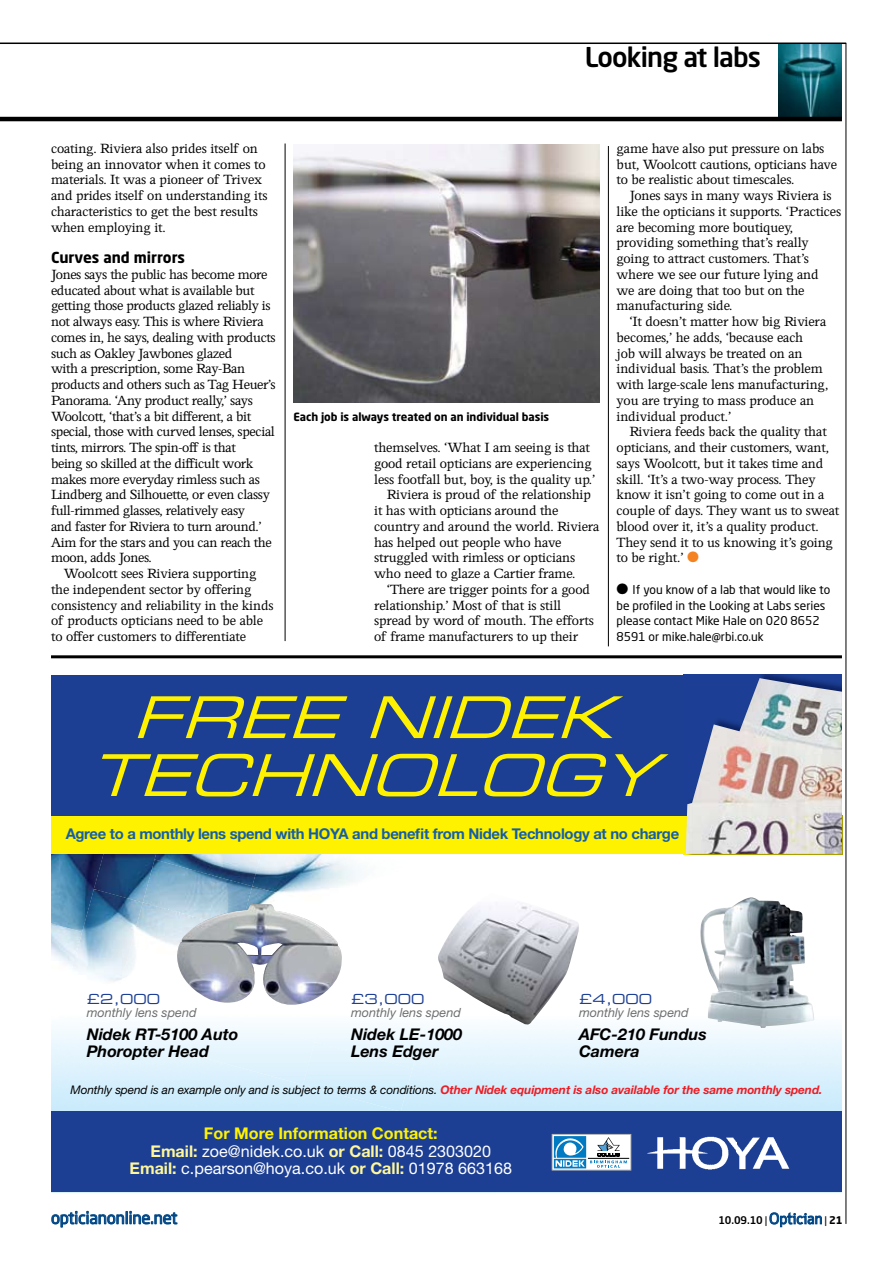
<style>
.page{position:relative;width:893px;height:1263px;background:#fff}
.page>*{position:absolute;margin:0;border:0;box-sizing:border-box;transform-origin:0 0}
.t1{font:italic 57.75px/57.9px "Eurostile Extended Two";color:#fff200;text-align:center}
.t2{font:500 27px "Neo Sans Std";letter-spacing:-.03em;color:#000}
.t3{font:16.5px "Neo Sans Std";letter-spacing:-.01em;color:#004685}
.t4{font:16.2px/17.4px "Helvetica Neue";color:#fff;text-align:center}
.t5{font:italic 700 16.05px/17.1px "Helvetica Neue";color:#000}
.t6{font:15px/15.8px "Perrywood MT Std";letter-spacing:-.01em;color:#000}
.t7{font:700 15px "Neo Sans Std";color:#000}
.t8{font:700 14.85px "Helvetica Neue";letter-spacing:-.02em;color:#145ea9}
.t9{font:13.8px "Eurostile Extended Two";color:#1c3f94}
.t10{font:italic 12.6px "Helvetica Neue";color:#6d6f71}
.t11{font:12px/15.8px "Neo Sans Std";color:#000}
.t12{font:italic 11.85px "Helvetica Neue";letter-spacing:-.01em;color:#000}
.t13{font:700 11.25px "Neo Sans Std";letter-spacing:-.005em;color:#000}
.t14{font:500 10.5px "Neo Sans Std";color:#000}
.s1{color:#f58220}
.s2{font-weight:700;color:#ed1c24}
.s3{font-weight:700;color:#fff200}
.s4{font-weight:700;color:#fff79a}
.s5{font-weight:400}
.s6{font-family:"Felbridge Std";font-weight:400;font-size:15px;color:#004685}
.s7{font-weight:700}
</style>
<div class="page">
<hr style="left:846px;top:43px;width:1px;height:1181px;background:#000">
<svg style="left:769px;top:1212px;width:53px;height:15px"></svg>
<svg style="left:51px;top:1211px;width:127px;height:17px"></svg>
<img style="left:778px;top:44px;width:64px;height:73px">
<hr style="left:0;top:117px;width:842px;height:4px;background:#000">
<hr style="left:0;top:43px;width:846px;height:1px;background:#000">
<hr style="left:285px;top:144px;width:1px;height:497px;background:#000">
<hr style="left:608px;top:146px;width:1px;height:500px;background:#000">
<hr style="left:51px;top:655px;width:791px;height:3px;background:#000">
<img style="left:293px;top:145px;width:307px;height:258px">
<img style="left:51px;top:854px;width:791px;height:257px">
<img style="left:366px;top:854px;width:105px;height:40px">
<img style="left:362px;top:854px;width:4px;height:16px">
<img style="left:362px;top:870px;width:98px;height:43px">
<img style="left:261px;top:854px;width:101px;height:59px">
<img style="left:156px;top:854px;width:105px;height:32px">
<img style="left:104px;top:854px;width:52px;height:35px">
<img style="left:350px;top:913px;width:88px;height:70px">
<img style="left:252px;top:886px;width:98px;height:70px">
<img style="left:143px;top:859px;width:109px;height:45px">
<img style="left:51px;top:854px;width:53px;height:69px">
<img style="left:342px;top:956px;width:94px;height:70px">
<img style="left:143px;top:902px;width:98px;height:43px">
<img style="left:70px;top:889px;width:73px;height:86px">
<img style="left:327px;top:999px;width:97px;height:70px">
<img style="left:229px;top:1005px;width:98px;height:37px">
<img style="left:119px;top:945px;width:110px;height:70px">
<img style="left:51px;top:923px;width:31px;height:95px">
<img style="left:303px;top:1042px;width:109px;height:69px">
<img style="left:205px;top:1015px;width:110px;height:70px">
<img style="left:107px;top:988px;width:110px;height:70px">
<img style="left:59px;top:975px;width:60px;height:56px">
<div style="left:51px;top:675px;width:791px;height:179px;background:#fff200"></div>
<div style="left:51px;top:1111px;width:791px;height:81px;background:#1c3f94"></div>
<div style="left:51px;top:675px;width:791px;height:141px;background:#1c3f94"></div>
<img style="left:686px;top:678px;width:156px;height:176px">
<img style="left:438px;top:894px;width:141px;height:131px">
<img style="left:700px;top:897px;width:114px;height:131px">
<img style="left:177px;top:904px;width:165px;height:101px">
<img style="left:647px;top:1136px;width:143px;height:34px">
<div style="left:552px;top:1134px;width:79px;height:36px;background:#fff"></div>
<div style="left:552px;top:1134px;width:79px;height:36px;border:1px solid #b2b4b6"></div>
<hr style="left:588px;top:1158px;width:41px;height:1px;background:#000">
<svg style="left:554px;top:1136px;width:73px;height:32px"></svg>
<svg style="left:841px;top:1191px;width:6px;height:11px"></svg>
<h2 class="t2" style="left:585px;top:40px;width:178px">Looking at labs</h2>
<p class="t6" style="left:51px;top:140px;width:218px">coating. Riviera also prides itself on being an innovator when it comes to materials. It was a pioneer of Trivex and prides itself on understanding its characteristics to get the best results when employing it.</p>
<p class="t7" style="left:51px;top:248px;width:136px">Curves and mirrors</p>
<p class="t6" style="left:51px;top:266px;width:226px">Jones says the public has become more educated about what is available but getting those products glazed reliably is not always easy. This is where Riviera comes in, he says, dealing with products such as Oakley Jawbones glazed<br>with a prescription, some Ray-Ban products and others such as Tag Heuer’s Panorama. ‘Any product really,’ says Woolcott, ‘that’s a bit different, a bit special, those with curved lenses, special tints, mirrors. The spin-off is that<br>being so skilled at the difficult work makes more everyday rimless such as Lindberg and Silhouette, or even classy full-rimmed glasses, relatively easy<br>and faster for Riviera to turn around.’ Aim for the stars and you can reach the moon, adds Jones.</p>
<p class="t6" style="left:51px;top:565px;width:224px;text-indent:13px">Woolcott sees Riviera supporting the independent sector by offering consistency and reliability in the kinds of products opticians need to be able to offer customers to differentiate</p>
<p class="t13" style="left:293px;top:409px;width:257px">Each job is always treated on an individual basis</p>
<p class="t6" style="left:374px;top:439px;width:217px">themselves. ‘What I am seeing is that</p>
<p class="t6" style="left:374px;top:455px;width:219px">good retail opticians are experiencing</p>
<p class="t6" style="left:374px;top:471px;width:223px">less footfall but, boy, is the quality up.’</p>
<p class="t6" style="left:387px;top:487px;width:205px">Riviera is proud of the relationship</p>
<p class="t6" style="left:374px;top:502px;width:186px">it has with opticians around the</p>
<p class="t6" style="left:374px;top:518px;width:227px">country and around the world. Riviera</p>
<p class="t6" style="left:374px;top:534px;width:189px">has helped out people who have</p>
<p class="t6" style="left:374px;top:550px;width:203px">struggled with rimless or opticians</p>
<p class="t6" style="left:374px;top:565px;width:203px">who need to glaze a Cartier frame.</p>
<p class="t6" style="left:387px;top:581px;width:205px">‘There are trigger points for a good</p>
<p class="t6" style="left:374px;top:597px;width:189px">relationship.’ Most of that is still</p>
<p class="t6" style="left:374px;top:613px;width:221px">spread by word of mouth. The efforts</p>
<p class="t6" style="left:374px;top:628px;width:205px">of frame manufacturers to up their</p>
<p class="t6" style="left:617px;top:140px;width:222px">game have also put pressure on labs but, Woolcott cautions, opticians have to be realistic about timescales.</p>
<p class="t6" style="left:617px;top:187px;width:226px;text-indent:13px">Jones says in many ways Riviera is like the opticians it supports. ‘Practices are becoming more boutiquey, providing something that’s really going to attract customers. That’s where we see our future lying and<br>we are doing that too but on the manufacturing side.</p>
<p class="t6" style="left:617px;top:313px;width:213px;text-indent:13px">‘It doesn’t matter how big Riviera becomes,’ he adds, ‘because each<br>job will always be treated on an individual basis. That’s the problem with large-scale lens manufacturing, you are trying to mass produce an individual product.’</p>
<p class="t6" style="left:617px;top:424px;width:224px;text-indent:13px">Riviera feeds back the quality that opticians, and their customers, want, says Woolcott, but it takes time and skill. ‘It’s a two-way process. They know it isn’t going to come out in a couple of days. They want us to sweat blood over it, it’s a quality product.<br>They send it to us knowing it’s going to be right.’ <span class="s1">●</span></p>
<p class="t11" style="left:617px;top:581px;width:215px">● If you know of a lab that would like to be profiled in the Looking at Labs series please contact Mike Hale on 020 8652<br>8591 or mike.hale@rbi.co.uk</p>
<h1 class="t1" style="left:89px;top:691px;width:585px">FREE NIDEK<br>TECHNOLOGY</h1>
<p class="t8" style="left:66px;top:828px;width:615px">Agree to a monthly lens spend with HOYA and benefit from Nidek Technology at no charge</p>
<p class="t9" style="left:87px;top:993px;width:75px">£2,000</p>
<p class="t10" style="left:87px;top:1007px;width:111px">monthly lens spend</p>
<p class="t5" style="left:87px;top:1027px;width:153px">Nidek RT-5100 Auto<br>Phoropter Head</p>
<p class="t5" style="left:579px;top:1027px;width:129px">AFC-210 Fundus<br>Camera</p>
<p class="t9" style="left:351px;top:993px;width:75px">£3,000</p>
<p class="t10" style="left:351px;top:1007px;width:111px">monthly lens spend</p>
<p class="t9" style="left:579px;top:993px;width:75px">£4,000</p>
<p class="t10" style="left:579px;top:1007px;width:111px">monthly lens spend</p>
<p class="t5" style="left:351px;top:1027px;width:113px">Nidek LE-1000<br>Lens Edger</p>
<p class="t12" style="left:71px;top:1085px;width:753px">Monthly spend is an example only and is subject to terms &amp; conditions. <span class="s2">Other Nidek equipment is also available for the same monthly spend.</span></p>
<p class="t4" style="left:130px;top:1126px;width:384px"><span class="s3">For More Information Contact:<br></span><span class="s4">Email:</span> zoe@nidek.co.uk <span class="s4">or Call:</span> 0845 2303020<br><span class="s4">Email:</span> c.pearson@hoya.co.uk <span class="s4">or Call:</span> 01978 663168</p>
<p class="t3" style="left:51px;top:1208px;width:128px">opticianonline.net</p>
<p class="t14" style="left:718px;top:1213px;width:126px">10.09.10 <span class="s5">|</span> <span class="s6">Optician</span> <span class="s5">|</span> <span class="s7">21</span></p>
</div>
